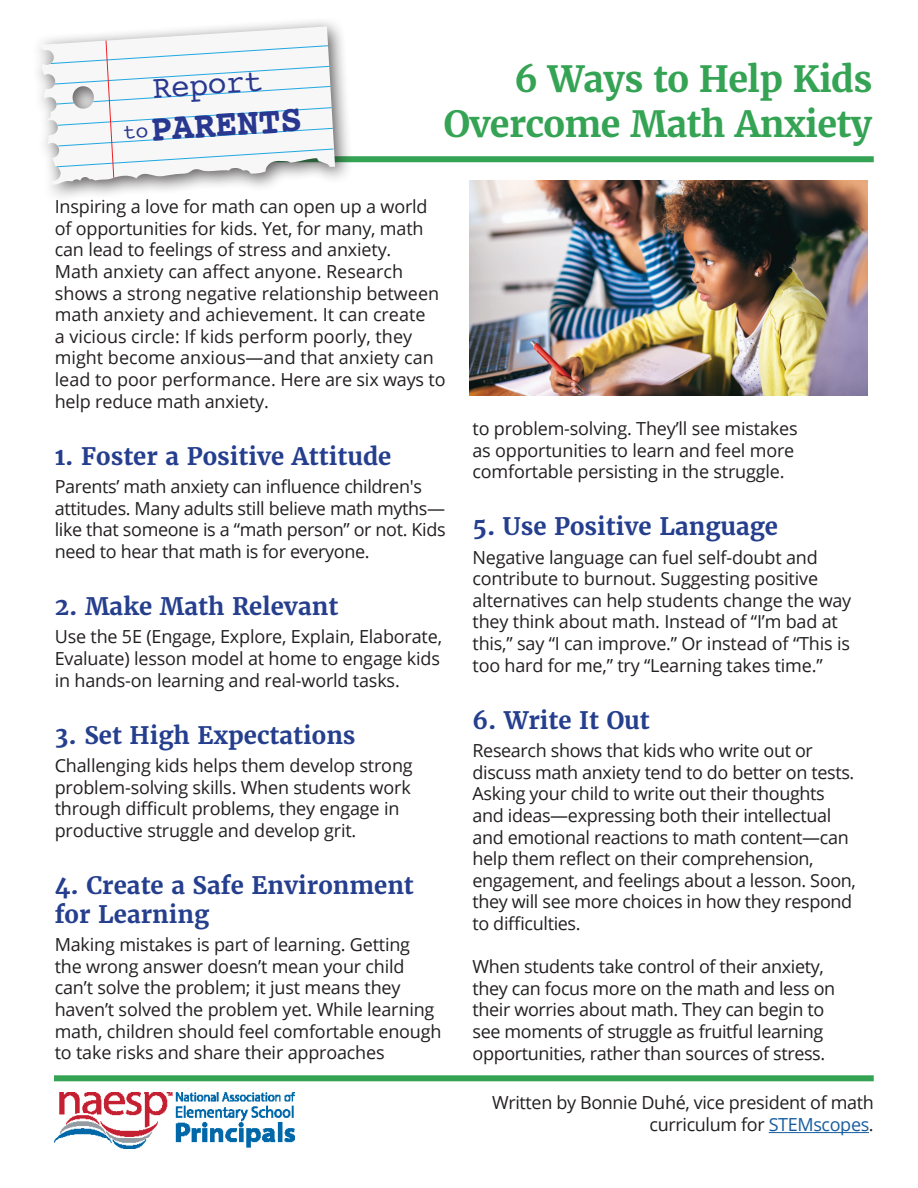
<style>
.page{position:relative;width:918px;height:1188px;background:#fff}
.page>*{position:absolute;margin:0;border:0;box-sizing:border-box;transform-origin:0 0}
.t1{font:700 37.95px "Courier";color:#283890;scale:.95 1}
.t2{font:700 36px/45px "Merriweather";letter-spacing:-.02em;color:#35a354;text-align:right}
.t3{font:32.25px "Courier";color:#283890;scale:.95 1}
.t4{font:700 24px/28.8px "Merriweather";color:#253f8e}
.t5{font:18px/21.6px "Open Sans";letter-spacing:-.01em;color:#231f20}
.s1{font-weight:400;font-size:21.9px}
.s2{color:#175d9e}
</style>
<div class="page">
<div style="left:65px;top:156px;width:809px;height:6px;background:#35a354"></div>
<div style="left:54px;top:1075px;width:820px;height:6px;background:#35a354"></div>
<div style="left:30px;top:16px;width:324px;height:187px;background:#231f20;opacity:.75"></div>
<svg style="left:40px;top:26px;width:295px;height:159px;fill:#f5f5f5"></svg>
<svg style="left:50px;top:40px;width:284px;height:138px"></svg>
<img style="left:54px;top:1093px;width:240px;height:56px">
<img style="left:469px;top:180px;width:398px;height:215px">
<hr style="left:769px;top:1132px;width:100px;height:1px;background:#175d9e">
<h3 class="t3" style="left:151px;top:63px;width:118px;rotate:-4deg">Report</h3>
<h1 class="t1" style="left:121px;top:101px;width:190px;rotate:-4deg"><span class="s1">to</span>PARENTS</h1>
<h2 class="t2" style="left:444px;top:56px;width:430px">6 Ways to Help Kids<br>Overcome Math Anxiety</h2>
<p class="t5" style="left:55px;top:195px;width:392px">Inspiring a love for math can open up a world of opportunities for kids. Yet, for many, math can lead to feelings of stress and anxiety.<br>Math anxiety can affect anyone. Research shows a strong negative relationship between math anxiety and achievement. It can create<br>a vicious circle: If kids perform poorly, they might become anxious—and that anxiety can lead to poor performance. Here are six ways to help reduce math anxiety.</p>
<h3 class="t4" style="left:55px;top:442px;width:338px">1. Foster a Positive Attitude</h3>
<p class="t5" style="left:55px;top:475px;width:392px">Parents’ math anxiety can influence children's attitudes. Many adults still believe math myths— like that someone is a “math person” or not. Kids need to hear that math is for everyone.</p>
<h3 class="t4" style="left:55px;top:592px;width:285px">2. Make Math Relevant</h3>
<p class="t5" style="left:55px;top:626px;width:389px;text-align:justify">Use the 5E (Engage, Explore, Explain, Elaborate, Evaluate) lesson model at home to engage kids in hands-on learning and real-world tasks.</p>
<h3 class="t4" style="left:55px;top:721px;width:302px">3. Set High Expectations</h3>
<p class="t5" style="left:55px;top:754px;width:360px">Challenging kids helps them develop strong problem-solving skills. When students work through difficult problems, they engage in productive struggle and develop grit.</p>
<h3 class="t4" style="left:55px;top:871px;width:361px">4. Create a Safe Environment for Learning</h3>
<p class="t5" style="left:55px;top:933px;width:388px">Making mistakes is part of learning. Getting the wrong answer doesn’t mean your child can’t solve the problem; it just means they haven’t solved the problem yet. While learning math, children should feel comfortable enough to take risks and share their approaches</p>
<p class="t5" style="left:472px;top:417px;width:327px">to problem-solving. They’ll see mistakes as opportunities to learn and feel more comfortable persisting in the struggle.</p>
<h3 class="t4" style="left:472px;top:512px;width:307px">5. Use Positive Language</h3>
<p class="t5" style="left:472px;top:546px;width:380px">Negative language can fuel self-doubt and contribute to burnout. Suggesting positive alternatives can help students change the way they think about math. Instead of “I’m bad at this,” say “I can improve.” Or instead of “This is too hard for me,” try “Learning takes time.”</p>
<h3 class="t4" style="left:472px;top:706px;width:179px">6. Write It Out</h3>
<p class="t5" style="left:472px;top:739px;width:385px">Research shows that kids who write out or discuss math anxiety tend to do better on tests.<br>Asking your child to write out their thoughts and ideas—expressing both their intellectual and emotional reactions to math content—can help them reflect on their comprehension, engagement, and feelings about a lesson. Soon, they will see more choices in how they respond to difficulties.</p>
<p class="t5" style="left:472px;top:955px;width:364px">When students take control of their anxiety, they can focus more on the math and less on their worries about math. They can begin to see moments of struggle as fruitful learning opportunities, rather than sources of stress.</p>
<p class="t5" style="left:492px;top:1090px;width:383px;line-height:22.5px;text-align:right">Written by Bonnie Duhé, vice president of math curriculum for <span class="s2">STEMscopes</span>.</p>
</div>
